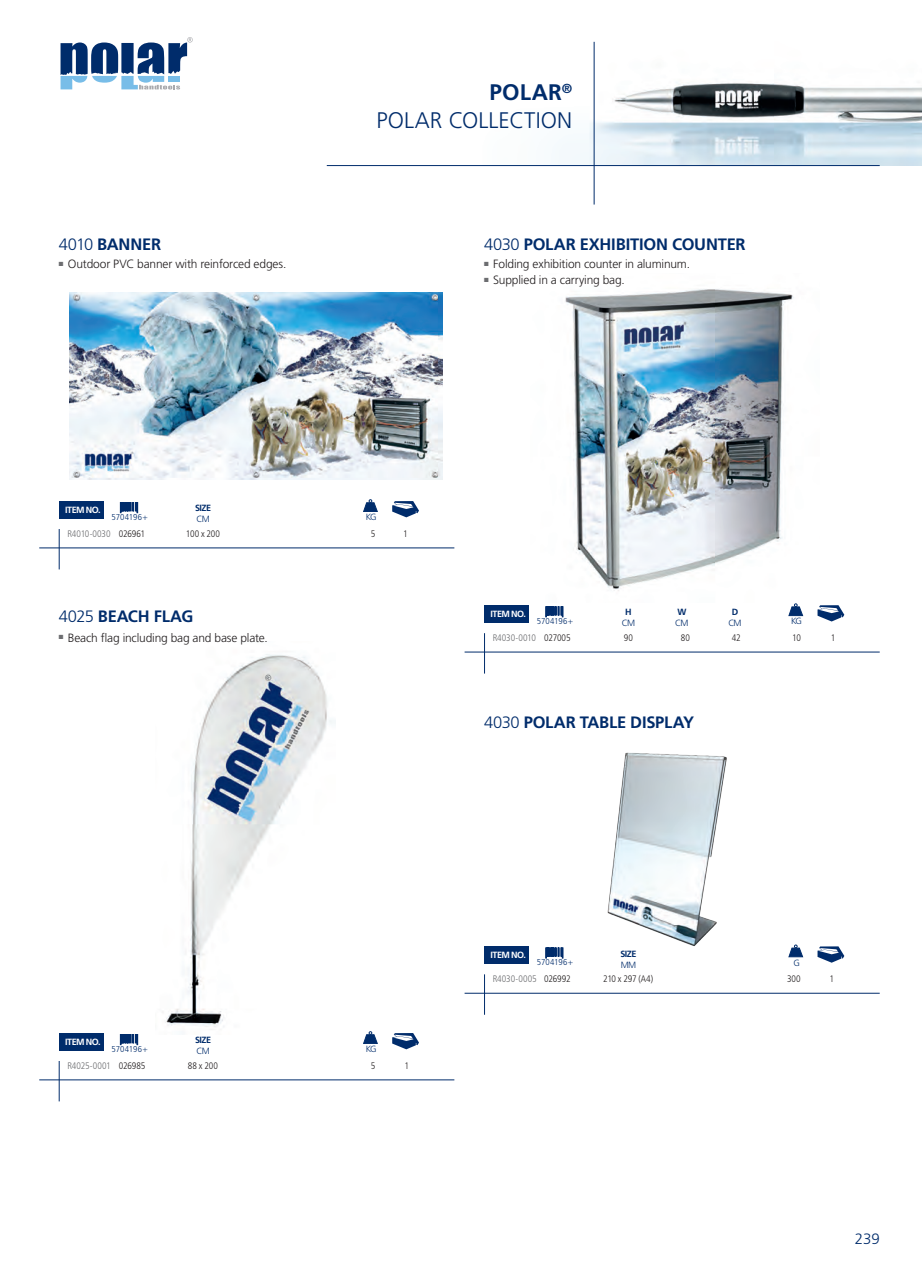
<style>
.page{position:relative;width:922px;height:1263px;background:#fff}
.page>*{position:absolute;margin:0;border:0;box-sizing:border-box;transform-origin:0 0}
.t1{font:300 22.5px "Frutiger";letter-spacing:.005em;color:#002c6b}
.t2{font:700 22.5px "Frutiger";letter-spacing:.01em;color:#002c6b}
.t3{font:700 16.5px "Frutiger";letter-spacing:-.01em;color:#002c6b}
.t4{font:300 15px "Frutiger";color:#002c6b}
.t5{font:300 12px "Frutiger";letter-spacing:-.015em;color:#231f20}
.t6{font:300 condensed 9.45px "Frutiger";letter-spacing:-.015em;color:#231f20}
.t7{font:300 condensed 9.45px "Frutiger";letter-spacing:-.01em;color:#6c6d70}
.t8{font:700 9px "Frutiger";letter-spacing:-.05em;color:#fff}
.t9{font:300 9px "Frutiger";letter-spacing:-.09em;color:#002c6b}
.t10{font:700 9px "Frutiger";letter-spacing:-.05em;color:#002c6b}
.t11{font:300 condensed 8.55px "Frutiger";letter-spacing:.005em;color:#002c6b;scale:1.05 1}
.s1{font-weight:300}
</style>
<div class="page">
<img style="left:558px;top:41px;width:364px;height:125px">
<img style="left:607px;top:752px;width:120px;height:194px">
<img style="left:565px;top:289px;width:229px;height:302px">
<img style="left:70px;top:293px;width:373px;height:186px">
<img style="left:162px;top:654px;width:173px;height:373px">
<svg style="left:61px;top:37px;width:132px;height:52px"></svg>
<hr style="left:594px;top:42px;width:1px;height:162px;background:#002c6b">
<hr style="left:327px;top:165px;width:552px;height:1px;background:#002c6b">
<svg style="left:545px;top:947px;width:19px;height:11px"></svg>
<svg style="left:545px;top:606px;width:19px;height:11px"></svg>
<svg style="left:120px;top:502px;width:18px;height:10px"></svg>
<svg style="left:120px;top:1034px;width:18px;height:10px"></svg>
<svg style="left:817px;top:946px;width:27px;height:16px"></svg>
<svg style="left:817px;top:605px;width:27px;height:16px"></svg>
<svg style="left:392px;top:501px;width:27px;height:16px"></svg>
<svg style="left:392px;top:1033px;width:27px;height:16px"></svg>
<hr style="left:484px;top:974px;width:1px;height:40px;background:#002c6b">
<hr style="left:484px;top:633px;width:1px;height:40px;background:#002c6b">
<hr style="left:59px;top:529px;width:1px;height:40px;background:#002c6b">
<hr style="left:59px;top:1060px;width:1px;height:41px;background:#002c6b">
<hr style="left:464px;top:992px;width:415px;height:1px;background:#002c6b">
<hr style="left:464px;top:651px;width:415px;height:1px;background:#002c6b">
<hr style="left:39px;top:547px;width:415px;height:1px;background:#002c6b">
<hr style="left:39px;top:1079px;width:415px;height:1px;background:#002c6b">
<svg style="left:788px;top:944px;width:15px;height:13px"></svg>
<svg style="left:788px;top:603px;width:15px;height:13px"></svg>
<svg style="left:363px;top:499px;width:15px;height:13px"></svg>
<svg style="left:363px;top:1031px;width:15px;height:12px"></svg>
<div style="left:484px;top:946px;width:45px;height:17px;background:#002c6b"></div>
<div style="left:484px;top:605px;width:45px;height:17px;background:#002c6b"></div>
<div style="left:59px;top:501px;width:44px;height:17px;background:#002c6b"></div>
<div style="left:59px;top:1032px;width:44px;height:18px;background:#002c6b"></div>
<h1 class="t2" style="left:489px;top:79px;width:84px">POLAR<sup>®</sup></h1>
<h1 class="t1" style="left:376px;top:107px;width:197px">POLAR COLLECTION</h1>
<h2 class="t3" style="left:59px;top:234px;width:104px"><span class="s1">4010</span> BANNER</h2>
<h2 class="t3" style="left:484px;top:234px;width:263px"><span class="s1">4030</span> POLAR EXHIBITION COUNTER</h2>
<p class="t5" style="left:59px;top:257px;width:229px"><sup>■</sup> Outdoor PVC banner with reinforced edges.</p>
<p class="t5" style="left:484px;top:257px;width:207px"><sup>■</sup> Folding exhibition counter in aluminum.</p>
<p class="t5" style="left:484px;top:273px;width:142px"><sup>■</sup> Supplied in a carrying bag.</p>
<p class="t8" style="left:65px;top:504px;width:37px">ITEM NO.</p>
<p class="t11" style="left:112px;top:512px;width:36px">5704196+</p>
<p class="t10" style="left:195px;top:503px;width:18px">SIZE</p>
<p class="t9" style="left:196px;top:514px;width:15px">CM</p>
<p class="t9" style="left:366px;top:512px;width:13px">KG</p>
<p class="t7" style="left:67px;top:528px;width:45px">R4010-0030</p>
<p class="t6" style="left:119px;top:528px;width:28px">026961</p>
<p class="t6" style="left:186px;top:528px;width:36px">100 x 200</p>
<p class="t6" style="left:371px;top:528px;width:6px">5</p>
<p class="t6" style="left:403px;top:528px;width:6px">1</p>
<h2 class="t3" style="left:59px;top:606px;width:136px"><span class="s1">4025</span> BEACH FLAG</h2>
<p class="t5" style="left:59px;top:630px;width:210px"><sup>■</sup> Beach flag including bag and base plate.</p>
<p class="t8" style="left:490px;top:608px;width:37px">ITEM NO.</p>
<p class="t11" style="left:537px;top:616px;width:36px">5704196+</p>
<p class="t10" style="left:625px;top:607px;width:8px">H</p>
<p class="t9" style="left:622px;top:618px;width:15px">CM</p>
<p class="t10" style="left:677px;top:607px;width:10px">W</p>
<p class="t9" style="left:675px;top:618px;width:15px">CM</p>
<p class="t10" style="left:732px;top:607px;width:8px">D</p>
<p class="t9" style="left:728px;top:618px;width:15px">CM</p>
<p class="t9" style="left:791px;top:616px;width:13px">KG</p>
<p class="t7" style="left:493px;top:632px;width:45px">R4030-0010</p>
<p class="t6" style="left:544px;top:632px;width:28px">027005</p>
<p class="t6" style="left:624px;top:632px;width:11px">90</p>
<p class="t6" style="left:681px;top:632px;width:11px">80</p>
<p class="t6" style="left:732px;top:632px;width:10px">42</p>
<p class="t6" style="left:792px;top:632px;width:10px">10</p>
<h2 class="t3" style="left:484px;top:712px;width:211px"><span class="s1">4030</span> POLAR TABLE DISPLAY</h2>
<p class="t6" style="left:831px;top:632px;width:6px">1</p>
<p class="t8" style="left:65px;top:1036px;width:37px">ITEM NO.</p>
<p class="t11" style="left:112px;top:1044px;width:36px">5704196+</p>
<p class="t10" style="left:195px;top:1034px;width:18px">SIZE</p>
<p class="t9" style="left:196px;top:1046px;width:15px">CM</p>
<p class="t9" style="left:366px;top:1044px;width:13px">KG</p>
<p class="t7" style="left:67px;top:1060px;width:45px">R4025-0001</p>
<p class="t6" style="left:119px;top:1060px;width:28px">026985</p>
<p class="t6" style="left:188px;top:1060px;width:31px">88 x 200</p>
<p class="t6" style="left:371px;top:1060px;width:6px">5</p>
<p class="t6" style="left:404px;top:1060px;width:6px">1</p>
<p class="t8" style="left:490px;top:949px;width:37px">ITEM NO.</p>
<p class="t11" style="left:537px;top:957px;width:36px">5704196+</p>
<p class="t10" style="left:620px;top:948px;width:18px">SIZE</p>
<p class="t9" style="left:621px;top:959px;width:17px">MM</p>
<p class="t9" style="left:793px;top:957px;width:8px">G</p>
<p class="t7" style="left:493px;top:973px;width:45px">R4030-0005</p>
<p class="t6" style="left:544px;top:973px;width:28px">026992</p>
<p class="t6" style="left:603px;top:973px;width:52px">210 x 297 (A4)</p>
<p class="t6" style="left:787px;top:973px;width:15px">300</p>
<p class="t6" style="left:829px;top:973px;width:6px">1</p>
<p class="t4" style="left:855px;top:1230px;width:26px">239</p>
</div>
